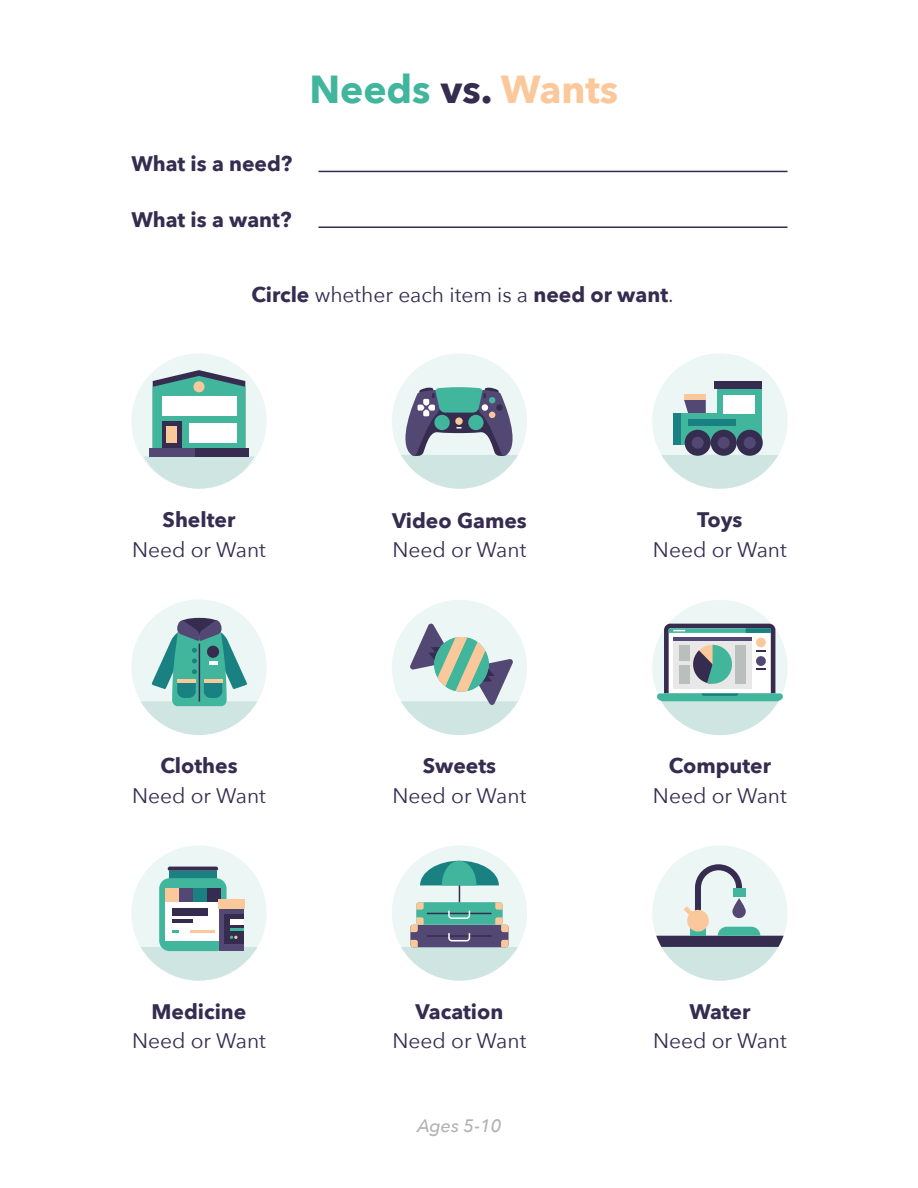
<style>
.page{position:relative;width:918px;height:1188px;background:#fff}
.page>*{position:absolute;margin:0;border:0;box-sizing:border-box;transform-origin:0 0}
.t1{font:700 39px "Avenir Next";color:#42b69d}
.t2{font:21px "Avenir Next";color:#352c50}
.t3{font:700 21px "Avenir Next";color:#352c50}
.t4{font:italic 500 18px "Avenir Next";color:#b3b2b2}
.s1{color:#352c50}
.s2{color:#fbc89b}
.s3{font-weight:700}
</style>
<div class="page">
<hr style="left:318px;top:171px;width:470px;height:1px;background:#352c50">
<hr style="left:318px;top:226px;width:470px;height:2px;background:#352c50">
<div style="left:131px;top:353px;width:136px;height:136px;background:#ecf6f5;border-radius:50%"></div>
<div style="left:392px;top:353px;width:135px;height:136px;background:#ecf6f5;border-radius:50%"></div>
<div style="left:652px;top:353px;width:136px;height:136px;background:#ecf6f5;border-radius:50%"></div>
<div style="left:131px;top:599px;width:136px;height:136px;background:#ecf6f5;border-radius:50%"></div>
<div style="left:392px;top:600px;width:135px;height:135px;background:#ecf6f5;border-radius:50%"></div>
<div style="left:652px;top:600px;width:136px;height:135px;background:#ecf6f5;border-radius:50%"></div>
<div style="left:131px;top:845px;width:136px;height:136px;background:#ecf6f5;border-radius:50%"></div>
<div style="left:392px;top:845px;width:135px;height:136px;background:#ecf6f5;border-radius:50%"></div>
<div style="left:652px;top:845px;width:136px;height:136px;background:#ecf6f5;border-radius:50%"></div>
<svg style="left:141px;top:947px;width:116px;height:34px"></svg>
<svg style="left:662px;top:455px;width:116px;height:34px"></svg>
<svg style="left:656px;top:624px;width:128px;height:111px"></svg>
<svg style="left:396px;top:387px;width:122px;height:102px"></svg>
<svg style="left:401px;top:623px;width:117px;height:112px"></svg>
<div style="left:169px;top:871px;width:48px;height:12px;background:#198181"></div>
<div style="left:159px;top:878px;width:68px;height:73px;background:#42b69d;border-radius:10px"></div>
<svg style="left:168px;top:867px;width:50px;height:4px"></svg>
<div style="left:165px;top:888px;width:56px;height:53px;background:#fff"></div>
<div style="left:165px;top:888px;width:14px;height:14px;background:#fbc89b"></div>
<div style="left:179px;top:888px;width:14px;height:14px;background:#534874"></div>
<div style="left:193px;top:888px;width:14px;height:14px;background:#198181"></div>
<div style="left:207px;top:888px;width:14px;height:14px;background:#352c50"></div>
<div style="left:172px;top:909px;width:36px;height:7px;background:#352c50"></div>
<hr style="left:172px;top:919px;width:21px;height:3px;background:#352c50">
<hr style="left:190px;top:930px;width:24px;height:3px;background:#fbc89b">
<svg style="left:172px;top:930px;width:6px;height:3px"></svg>
<div style="left:219px;top:909px;width:25px;height:42px;background:#534874"></div>
<div style="left:218px;top:899px;width:27px;height:10px;background:#fbc89b"></div>
<div style="left:225px;top:914px;width:19px;height:29px;background:#352c50"></div>
<div style="left:230px;top:919px;width:14px;height:6px;background:#fff"></div>
<hr style="left:230px;top:928px;width:14px;height:3px;background:#42b69d">
<svg style="left:230px;top:936px;width:7px;height:3px"></svg>
<svg style="left:684px;top:399px;width:22px;height:14px"></svg>
<div style="left:680px;top:413px;width:81px;height:32px;background:#42b69d"></div>
<div style="left:717px;top:385px;width:44px;height:60px;background:#42b69d"></div>
<div style="left:673px;top:413px;width:7px;height:32px;background:#198181"></div>
<div style="left:684px;top:394px;width:22px;height:5px;background:#fbc89b"></div>
<div style="left:714px;top:381px;width:47px;height:8px;background:#352c50"></div>
<div style="left:685px;top:430px;width:26px;height:26px;background:#352c50;border-radius:50%"></div>
<div style="left:711px;top:430px;width:26px;height:26px;background:#352c50;border-radius:50%"></div>
<div style="left:737px;top:430px;width:26px;height:26px;background:#352c50;border-radius:50%"></div>
<div style="left:692px;top:437px;width:12px;height:12px;background:#534874;border-radius:50%"></div>
<div style="left:718px;top:437px;width:12px;height:12px;background:#534874;border-radius:50%"></div>
<div style="left:744px;top:437px;width:12px;height:12px;background:#534874;border-radius:50%"></div>
<div style="left:724px;top:395px;width:31px;height:19px;background:#fff"></div>
<div style="left:688px;top:419px;width:48px;height:6px;background:#198181"></div>
<svg style="left:144px;top:370px;width:110px;height:119px"></svg>
<div style="left:152px;top:448px;width:97px;height:9px;background:#352c50"></div>
<div style="left:149px;top:448px;width:46px;height:9px;background:#534874"></div>
<div style="left:162px;top:421px;width:19px;height:27px;background:#352c50"></div>
<div style="left:189px;top:423px;width:47px;height:19px;background:#fff"></div>
<div style="left:189px;top:396px;width:47px;height:20px;background:#fff"></div>
<div style="left:162px;top:396px;width:47px;height:20px;background:#fff"></div>
<div style="left:193px;top:381px;width:12px;height:11px;background:#fbc89b;border-radius:50%"></div>
<div style="left:167px;top:426px;width:10px;height:17px;background:#fbc89b"></div>
<svg style="left:141px;top:618px;width:117px;height:117px"></svg>
<svg style="left:656px;top:867px;width:128px;height:114px"></svg>
<div style="left:733px;top:888px;width:12px;height:8px;background:#42b69d"></div>
<svg style="left:732px;top:898px;width:14px;height:20px"></svg>
<svg style="left:401px;top:861px;width:117px;height:120px"></svg>
<h1 class="t1" style="left:309px;top:55px;width:311px">Needs <span class="s1">vs.</span> <span class="s2">Wants</span></h1>
<p class="t3" style="left:131px;top:145px;width:162px">What is a need?</p>
<p class="t3" style="left:131px;top:201px;width:162px">What is a want?</p>
<p class="t2" style="left:251px;top:277px;width:424px"><span class="s3">Circle</span> whether each item is a <span class="s3">need or want</span>.</p>
<p class="t3" style="left:163px;top:502px;width:74px">Shelter</p>
<p class="t2" style="left:132px;top:532px;width:135px">Need or Want</p>
<p class="t3" style="left:392px;top:502px;width:136px">Video Games</p>
<p class="t3" style="left:697px;top:502px;width:47px">Toys</p>
<p class="t2" style="left:393px;top:532px;width:135px">Need or Want</p>
<p class="t2" style="left:653px;top:532px;width:135px">Need or Want</p>
<p class="t3" style="left:160px;top:748px;width:79px">Clothes</p>
<p class="t2" style="left:132px;top:777px;width:135px">Need or Want</p>
<p class="t2" style="left:393px;top:778px;width:135px">Need or Want</p>
<p class="t2" style="left:653px;top:777px;width:135px">Need or Want</p>
<p class="t3" style="left:423px;top:748px;width:75px">Sweets</p>
<p class="t3" style="left:669px;top:748px;width:104px">Computer</p>
<p class="t3" style="left:152px;top:993px;width:96px">Medicine</p>
<p class="t2" style="left:132px;top:1023px;width:135px">Need or Want</p>
<p class="t2" style="left:393px;top:1023px;width:135px">Need or Want</p>
<p class="t2" style="left:653px;top:1023px;width:135px">Need or Want</p>
<p class="t3" style="left:416px;top:994px;width:89px">Vacation</p>
<p class="t3" style="left:689px;top:993px;width:63px">Water</p>
<p class="t4" style="left:417px;top:1111px;width:86px">Ages 5-10</p>
</div>
